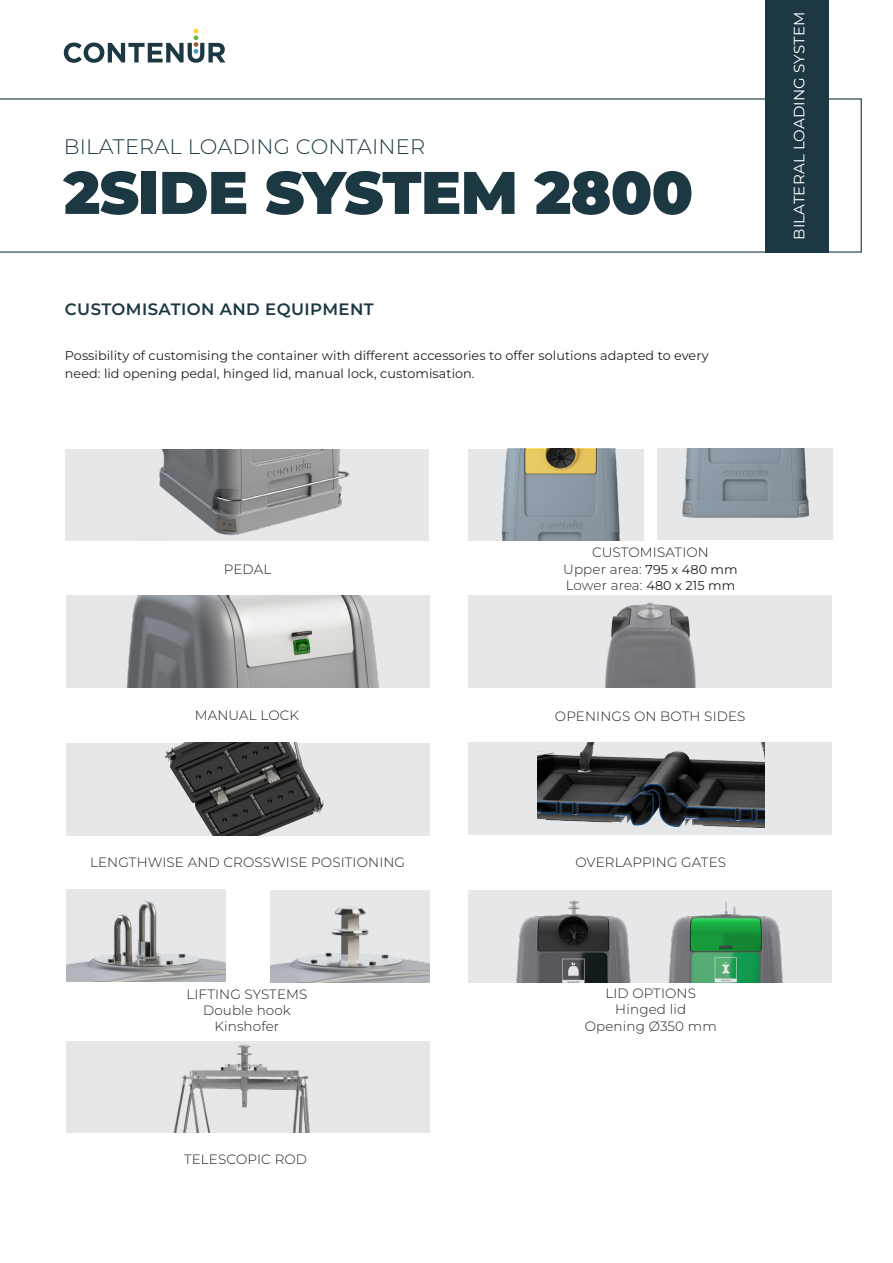
<style>
.page{position:relative;width:893px;height:1263px;background:#fff}
.page>*{position:absolute;margin:0;border:0;box-sizing:border-box;transform-origin:0 0}
.t1{font:900 60px "Montserrat";letter-spacing:-.01em;color:#1b3843}
.t2{font:300 21px "Montserrat";letter-spacing:.01em;color:#1b3843}
._03_Subtitulares{font:600 16.5px "Montserrat";letter-spacing:.025em;color:#1b3843}
.t3{font:15px "Montserrat";letter-spacing:.01em;color:#fff}
.t4{font:300 13.5px "Montserrat";letter-spacing:.01em;color:#231f20}
._02_TEX_GENERAL{font:12.75px/18px "Montserrat";letter-spacing:.005em;color:#231f20}
.s1{font-weight:400;font-size:12.75px}
</style>
<div class="page">
<svg style="left:64px;top:29px;width:161px;height:34px"></svg>
<svg style="left:0;top:98px;width:862px;height:155px"></svg>
<div style="left:765px;top:0;width:64px;height:252px;background:#1b3843"></div>
<div style="left:66px;top:595px;width:363px;height:93px;background:#e6e7e9"></div>
<img style="left:126px;top:595px;width:253px;height:93px">
<div style="left:65px;top:449px;width:363px;height:92px;background:#e6e7e9"></div>
<img style="left:159px;top:449px;width:191px;height:86px">
<div style="left:469px;top:449px;width:175px;height:91px;background:#e6e7e9"></div>
<img style="left:501px;top:449px;width:119px;height:91px">
<div style="left:66px;top:743px;width:364px;height:92px;background:#e6e7e9"></div>
<img style="left:165px;top:743px;width:159px;height:92px">
<div style="left:469px;top:890px;width:363px;height:92px;background:#e6e7e9"></div>
<img style="left:516px;top:900px;width:267px;height:82px">
<img style="left:67px;top:889px;width:159px;height:93px">
<div style="left:468px;top:595px;width:363px;height:93px;background:#e6e7e9"></div>
<img style="left:605px;top:602px;width:91px;height:86px">
<img style="left:270px;top:890px;width:159px;height:92px">
<div style="left:657px;top:448px;width:175px;height:92px;background:#e6e7e9"></div>
<img style="left:682px;top:448px;width:128px;height:70px">
<div style="left:67px;top:1041px;width:363px;height:91px;background:#e6e7e9"></div>
<img style="left:174px;top:1044px;width:136px;height:88px">
<div style="left:468px;top:742px;width:363px;height:93px;background:#e6e7e9"></div>
<img style="left:538px;top:742px;width:227px;height:86px">
<p class="t2" style="left:64px;top:132px;width:363px">BILATERAL LOADING CONTAINER</p>
<p class="t1" style="left:64px;top:148px;width:631px">2SIDE SYSTEM 2800</p>
<p class="_03_Subtitulares" style="left:65px;top:298px;width:310px">CUSTOMISATION AND EQUIPMENT</p>
<p class="_02_TEX_GENERAL" style="left:65px;top:346px;width:645px">Possibility of customising the container with different accessories to offer solutions adapted to every need: lid opening pedal, hinged lid, manual lock, customisation.</p>
<p class="t3" style="left:789px;top:240px;width:230px;rotate:-90deg">BILATERAL LOADING SYSTEM</p>
<p class="t4" style="left:224px;top:560px;width:49px">PEDAL</p>
<p class="t4" style="left:195px;top:706px;width:106px">MANUAL LOCK</p>
<p class="t4" style="left:90px;top:853px;width:316px">LENGTHWISE AND CROSSWISE POSITIONING</p>
<p class="t4" style="left:186px;top:985px;width:122px">LIFTING SYSTEMS</p>
<p class="t4" style="left:203px;top:1001px;width:89px">Double hook</p>
<p class="t4" style="left:215px;top:1017px;width:66px">Kinshofer</p>
<p class="t4" style="left:184px;top:1150px;width:125px">TELESCOPIC ROD</p>
<p class="t4" style="left:592px;top:543px;width:118px">CUSTOMISATION</p>
<p class="t4" style="left:563px;top:560px;width:176px">Upper area: <span class="s1">795 x 480 mm</span></p>
<p class="t4" style="left:566px;top:576px;width:171px">Lower area: <span class="s1">480 x 215 mm</span></p>
<p class="t4" style="left:555px;top:707px;width:192px">OPENINGS ON BOTH SIDES</p>
<p class="t4" style="left:575px;top:853px;width:152px">OVERLAPPING GATES</p>
<p class="t4" style="left:605px;top:984px;width:92px">LID OPTIONS</p>
<p class="t4" style="left:615px;top:1000px;width:72px">Hinged lid</p>
<p class="t4" style="left:585px;top:1017px;width:133px">Opening Ø350 mm</p>
</div>
